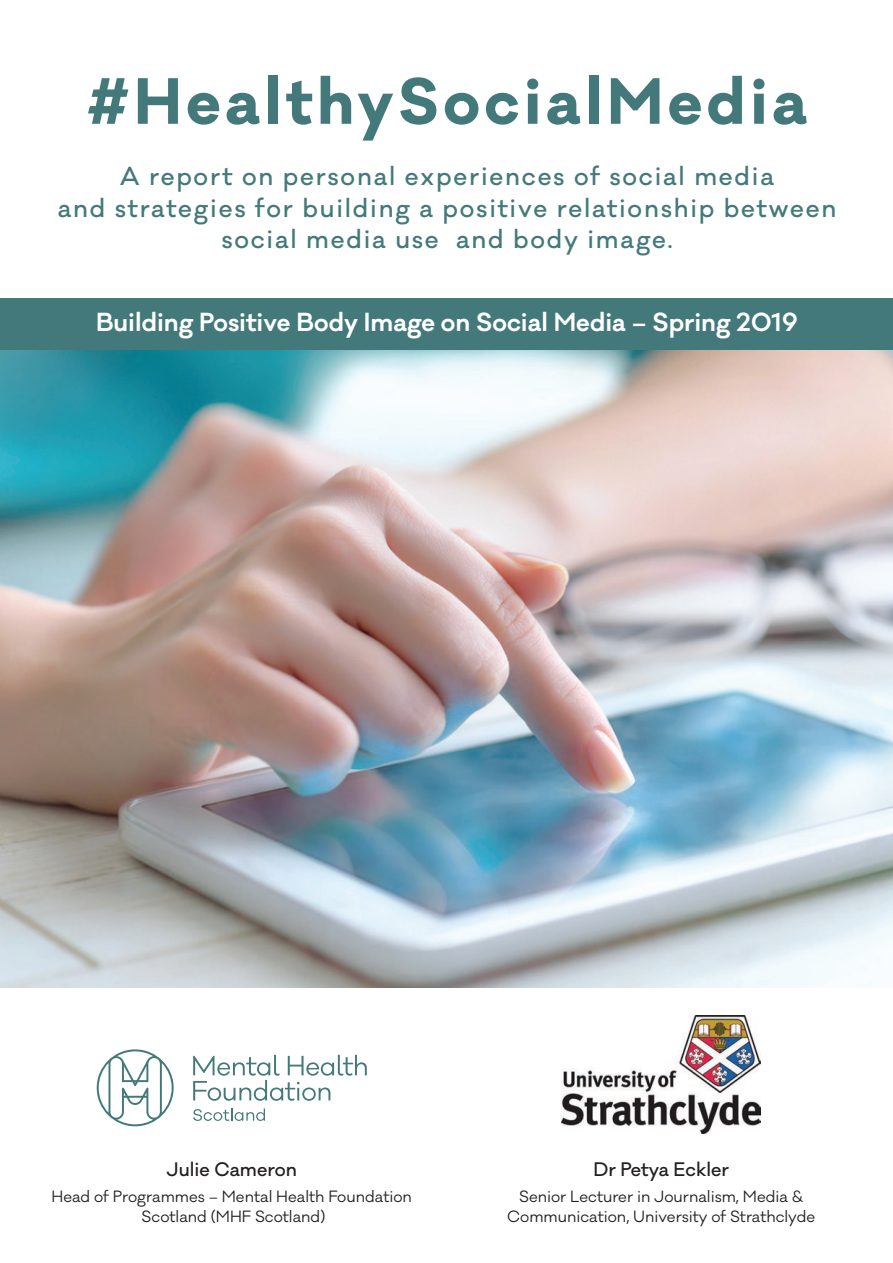
<style>
.page{position:relative;width:893px;height:1263px;background:#fff}
.page>*{position:absolute;margin:0;border:0;box-sizing:border-box;transform-origin:0 0}
.t1{font:700 60px "Galano Classic";letter-spacing:.075em;color:#43797b}
.t2{font:500 24px/31.5px "Galano Classic";letter-spacing:.075em;color:#43797b;text-align:center}
.t3{font:600 24px "Galano Classic";color:#fff}
.t4{font:500 18px "Galano Classic";color:#231f20}
.t5{font:15px/19.5px "Galano Classic";color:#231f20;text-align:center}
</style>
<div class="page">
<svg style="left:97px;top:1049px;width:77px;height:77px"></svg>
<svg style="left:193px;top:1055px;width:174px;height:46px"></svg>
<svg style="left:193px;top:1108px;width:72px;height:13px"></svg>
<img style="left:562px;top:1015px;width:199px;height:118px">
<img style="left:1px;top:349px;width:892px;height:638px">
<div style="left:0;top:298px;width:893px;height:51px;background:#43797b"></div>
<h1 class="t1" style="left:87px;top:61px;width:722px">#HealthySocialMedia</h1>
<h2 class="t2" style="left:58px;top:161px;width:780px">A report on personal experiences of social media<br>and strategies for building a positive relationship between social media use and body image.</h2>
<h2 class="t3" style="left:96px;top:306px;width:703px">Building Positive Body Image on Social Media – Spring 2019</h2>
<p class="t4" style="left:167px;top:1157px;width:132px">Julie Cameron</p>
<p class="t5" style="left:52px;top:1187px;width:362px">Head of Programmes – Mental Health Foundation<br>Scotland (MHF Scotland)</p>
<p class="t4" style="left:593px;top:1157px;width:137px">Dr Petya Eckler</p>
<p class="t5" style="left:507px;top:1187px;width:309px">Senior Lecturer in Journalism, Media &amp;<br>Communication, University of Strathclyde</p>
</div>
